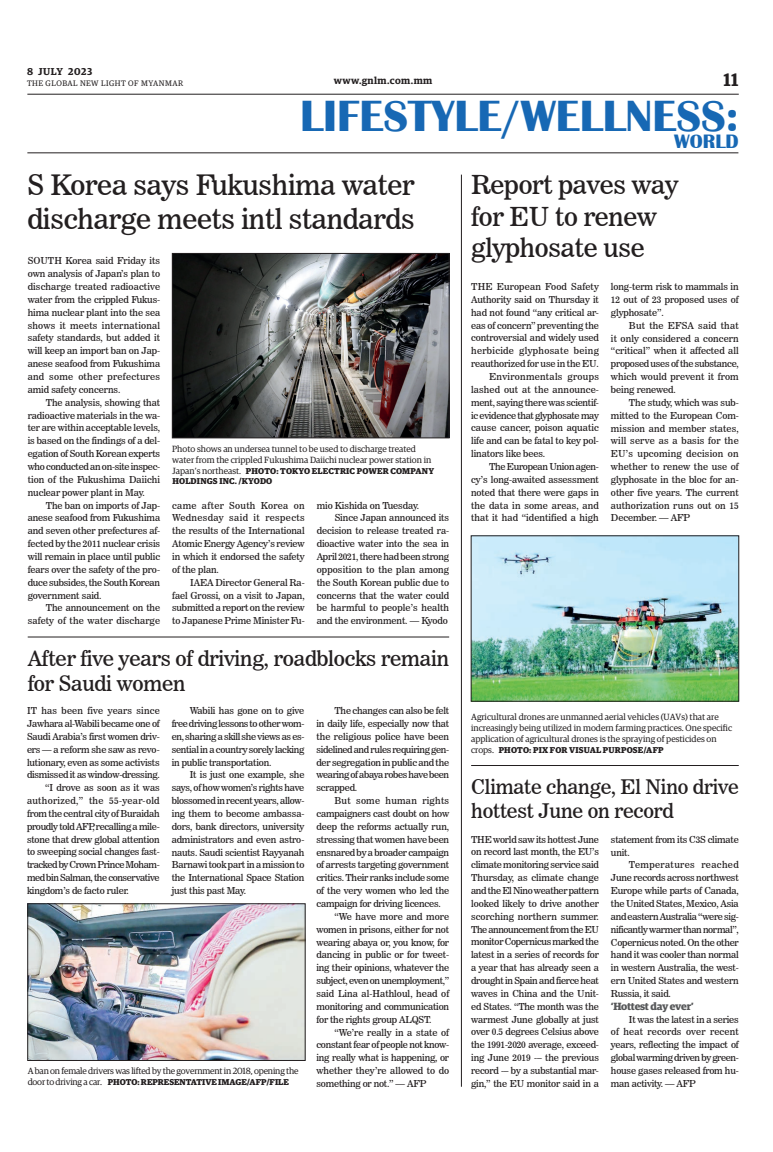
<style>
.page{position:relative;width:773px;height:1152px;background:#fff}
.page>*{position:absolute;margin:0;border:0;box-sizing:border-box;transform-origin:0 0}
.t1{font:700 45px "Britannic";color:#1768b4}
._2_Clm_Head{font:28px/33.6px "News 706 BT Roman C";letter-spacing:-.01em;color:#231f20}
._2_Clm_Head-2{font:26px/31.2px "News 706 BT Roman C";letter-spacing:-.01em;color:#231f20}
._2_Clm_Head-3{font:21px/25.2px "News 706 BT Roman C";letter-spacing:-.01em;color:#231f20}
._2_Clm_Head-4{font:20px/24px "News 706 BT Roman C";letter-spacing:-.01em;color:#231f20}
.t2{font:700 20px "Britannic";color:#1768b4}
.t3{font:600 18px "Guardian Egyp";color:#231f20}
.Sub_Body{font:700 10.5px "Guardian Egyp";letter-spacing:-.03em;color:#57585a}
.t4{font:600 10px "Guardian Egyp";letter-spacing:.045em;color:#231f20}
._2nd_Body{font:9.5px/12.9px "News 706 BT Roman C";letter-spacing:-.015em;color:#231f20;text-align:justify}
.Normal_Para{font:9.5px/12.9px "News 706 BT Roman C";letter-spacing:-.02em;color:#231f20;text-align:justify}
._2nd_Body-2{font:9.5px/12.9px "News 706 BT Roman C";letter-spacing:.01em;color:#231f20;text-align:right}
.t5{font:9px/10.8px "Guardian Egyp";color:#231f20}
.t6{font:9px "Guardian Egyp";letter-spacing:-.02em;color:#231f20}
.t7{font:700 8.5px/10.2px "Guardian Egyp";letter-spacing:.02em;color:#231f20}
.t8{font:700 8.5px "Guardian Egyp";color:#231f20}
.t9{font:8px "Guardian Egyp";letter-spacing:.06em;color:#231f20}
.s1{font-weight:400;font-size:9px}
</style>
<div class="page">
<hr style="left:27px;top:94px;width:711px;height:1px;background:#231f20">
<hr style="left:27px;top:153px;width:711px;height:1px;background:#231f20">
<img style="left:174px;top:255px;width:273px;height:181px">
<div style="left:172px;top:253px;width:277px;height:185px;border:1px solid #231f20"></div>
<img style="left:473px;top:538px;width:263px;height:161px">
<img style="left:30px;top:906px;width:273px;height:153px">
<div style="left:28px;top:904px;width:277px;height:157px;border:1px solid #231f20"></div>
<hr style="left:28px;top:637px;width:421px;height:1px;background:#231f20">
<hr style="left:471px;top:765px;width:267px;height:1px;background:#231f20">
<hr style="left:461px;top:175px;width:1px;height:912px;background:#231f20">
<p class="t4" style="left:27px;top:64px;width:67px">8 JULY 2023</p>
<p class="t9" style="left:27px;top:78px;width:158px">THE GLOBAL NEW LIGHT OF MYANMAR</p>
<p class="t4" style="left:334px;top:73px;width:100px">www.gnlm.com.mm</p>
<h3 class="t3" style="left:723px;top:67px;width:16px">11</h3>
<h1 class="t1" style="left:300px;top:91px;width:440px">LIFESTYLE/WELLNESS:</h1>
<h3 class="t2" style="left:674px;top:130px;width:66px">WORLD</h3>
<p class="_2_Clm_Head" style="left:27px;top:169px;width:389px">S Korea says Fukushima water discharge meets intl standards</p>
<p class="Normal_Para" style="left:28px;top:254px;width:134px">SOUTH Korea said Friday its own analysis of Japan’s plan to discharge treated radioactive water from the crippled Fukus&shy;hima nuclear plant into the sea shows it meets international safety standards, but added it will keep an import ban on Jap&shy;anese seafood from Fukushima and some other prefectures amid safety concerns.</p>
<p class="_2nd_Body" style="left:28px;top:396px;width:134px;text-indent:18px">The analysis, showing that radioactive materials in the wa&shy;ter are within acceptable levels, is based on the findings of a del&shy;egation of South Korean experts who conducted an on-site inspec&shy;tion of the Fukushima Daiichi nuclear power plant in May.</p>
<p class="_2nd_Body" style="left:28px;top:499px;width:134px;text-indent:18px">The ban on imports of Jap&shy;anese seafood from Fukushima and seven other prefectures af&shy;fected by the 2011 nuclear crisis will remain in place until public fears over the safety of the pro&shy;duce subsides, the South Korean government said.</p>
<p class="_2nd_Body-2" style="left:28px;top:602px;width:134px">The announcement on the safety of the water discharge</p>
<p class="t5" style="left:172px;top:443px;width:261px">Photo shows an undersea tunnel to be used to discharge treated water from the crippled Fukushima Daiichi nuclear power station in</p>
<p class="t7" style="left:172px;top:465px;width:263px"><span class="s1">Japan’s northeast.</span> PHOTO: TOKYO ELECTRIC POWER COMPANY<br>HOLDINGS INC. /KYODO</p>
<p class="_2nd_Body" style="left:172px;top:499px;width:134px">came after South Korea on Wednesday said it respects the results of the International Atomic Energy Agency’s review in which it endorsed the safety of the plan.</p>
<p class="_2nd_Body" style="left:172px;top:576px;width:134px;text-indent:18px">IAEA Director General Ra&shy;fael Grossi, on a visit to Japan, submitted a report on the review to Japanese Prime Minister Fu-</p>
<p class="_2nd_Body" style="left:317px;top:499px;width:104px">mio Kishida on Tuesday.</p>
<p class="_2nd_Body" style="left:317px;top:512px;width:134px;text-indent:18px">Since Japan announced its decision to release treated ra&shy;dioactive water into the sea in April 2021, there had been strong opposition to the plan among the South Korean public due to concerns that the water could be harmful to people’s health and the environment. — Kyodo</p>
<p class="_2_Clm_Head-3" style="left:28px;top:646px;width:423px">After five years of driving, roadblocks remain for Saudi women</p>
<p class="Normal_Para" style="left:27px;top:704px;width:134px">IT has been five years since Jawhara al-Wabili became one of Saudi Arabia’s first women driv&shy;ers — a reform she saw as revo&shy;lutionary, even as some activists dismissed it as window-dressing.</p>
<p class="_2nd_Body" style="left:27px;top:781px;width:134px;text-indent:18px">“I drove as soon as it was authorized,” the 55-year-old from the central city of Buraidah proudly told AFP, recalling a mile&shy;stone that drew global attention to sweeping social changes fast&shy;tracked by Crown Prince Moham&shy;med bin Salman, the conservative kingdom’s de facto ruler.</p>
<p class="_2nd_Body" style="left:172px;top:704px;width:134px;text-indent:18px">Wabili has gone on to give free driving lessons to other wom&shy;en, sharing a skill she views as es&shy;sential in a country sorely lacking in public transportation.</p>
<p class="_2nd_Body" style="left:172px;top:769px;width:134px;text-indent:18px">It is just one example, she says, of how women’s rights have blossomed in recent years, allow&shy;ing them to become ambassa&shy;dors, bank directors, university administrators and even astro&shy;nauts. Saudi scientist Rayyanah Barnawi took part in a mission to the International Space Station just this past May.</p>
<p class="_2nd_Body" style="left:316px;top:704px;width:134px;text-indent:18px">The changes can also be felt in daily life, especially now that the religious police have been sidelined and rules requiring gen&shy;der segregation in public and the wearing of abaya robes have been scrapped.</p>
<p class="_2nd_Body" style="left:316px;top:794px;width:134px;text-indent:18px">But some human rights campaigners cast doubt on how deep the reforms actually run, stressing that women have been ensnared by a broader campaign of arrests targeting government critics. Their ranks include some of the very women who led the campaign for driving licences.</p>
<p class="_2nd_Body" style="left:316px;top:910px;width:134px;text-indent:18px">“We have more and more women in prisons, either for not wearing abaya or, you know, for dancing in public or for tweet&shy;ing their opinions, whatever the subject, even on unemployment,” said Lina al-Hathloul, head of monitoring and communication for the rights group ALQST.</p>
<p class="_2nd_Body" style="left:316px;top:1026px;width:134px;text-indent:18px">“We’re really in a state of constant fear of people not know&shy;ing really what is happening, or whether they’re allowed to do something or not.” — AFP</p>
<p class="t6" style="left:28px;top:1065px;width:272px">A ban on female drivers was lifted by the government in 2018, opening the</p>
<p class="t8" style="left:28px;top:1075px;width:262px"><span class="s1">door to driving a car.</span> PHOTO: REPRESENTATIVE IMAGE/AFP/FILE</p>
<p class="_2_Clm_Head-2" style="left:471px;top:169px;width:209px">Report paves way for EU to renew glyphosate use</p>
<p class="Normal_Para" style="left:471px;top:280px;width:129px">THE European Food Safety Authority said on Thursday it had not found “any critical ar&shy;eas of concern” preventing the controversial and widely used herbicide glyphosate being reauthorized for use in the EU.</p>
<p class="_2nd_Body" style="left:471px;top:370px;width:129px;text-indent:18px">Environmentals groups lashed out at the announce&shy;ment, saying there was scientif&shy;ic evidence that glyphosate may cause cancer, poison aquatic life and can be fatal to key pol&shy;linators like bees.</p>
<p class="_2nd_Body" style="left:471px;top:460px;width:129px;text-indent:18px">The European Union agen&shy;cy’s long-awaited assessment noted that there were gaps in the data in some areas, and that it had “identified a high</p>
<p class="_2nd_Body" style="left:611px;top:280px;width:129px">long-term risk to mammals in 12 out of 23 proposed uses of glyphosate”.</p>
<p class="_2nd_Body" style="left:611px;top:319px;width:129px;text-indent:18px">But the EFSA said that it only considered a concern “critical” when it affected all proposed uses of the substance, which would prevent it from being renewed.</p>
<p class="_2nd_Body" style="left:611px;top:396px;width:129px;text-indent:18px">The study, which was sub&shy;mitted to the European Com&shy;mission and member states, will serve as a basis for the EU’s upcoming decision on whether to renew the use of glyphosate in the bloc for an&shy;other five years. The current authorization runs out on 15<br>December. — AFP</p>
<p class="t5" style="left:471px;top:711px;width:262px">Agricultural drones are unmanned aerial vehicles (UAVs) that are increasingly being utilized in modern farming practices. One specific application of agricultural drones is the spraying of pesticides on</p>
<p class="t7" style="left:471px;top:744px;width:194px"><span class="s1">crops.</span> PHOTO: PIX FOR VISUAL PURPOSE/AFP</p>
<p class="_2_Clm_Head-4" style="left:471px;top:774px;width:269px">Climate change, El Nino drive hottest June on record</p>
<p class="Normal_Para" style="left:471px;top:833px;width:129px">THE world saw its hottest June on record last month, the EU’s climate monitoring service said Thursday, as climate change and the El Nino weather pattern looked likely to drive another scorching northern summer.<br>The announcement from the EU monitor Copernicus marked the latest in a series of records for a year that has already seen a drought in Spain and fierce heat waves in China and the Unit&shy;ed States. “The month was the warmest June globally at just over 0.5 degrees Celsius above the 1991-2020 average, exceed&shy;ing June 2019 -– the previous record -– by a substantial mar&shy;gin,” the EU monitor said in a</p>
<p class="Normal_Para" style="left:611px;top:833px;width:129px">statement from its C3S climate unit.</p>
<p class="_2nd_Body" style="left:611px;top:858px;width:129px;text-indent:18px">Temperatures reached June records across northwest Europe while parts of Canada, the United States, Mexico, Asia and eastern Australia “were sig&shy;nificantly warmer than normal”, Copernicus noted. On the other hand it was cooler than normal in western Australia, the west&shy;ern United States and western Russia, it said.</p>
<p class="Sub_Body" style="left:611px;top:998px;width:84px">‘Hottest day ever’</p>
<p class="_2nd_Body" style="left:611px;top:1013px;width:129px;text-indent:18px">It was the latest in a series of heat records over recent years, reflecting the impact of global warming driven by green&shy;house gases released from hu&shy;man activity. — AFP</p>
</div>
